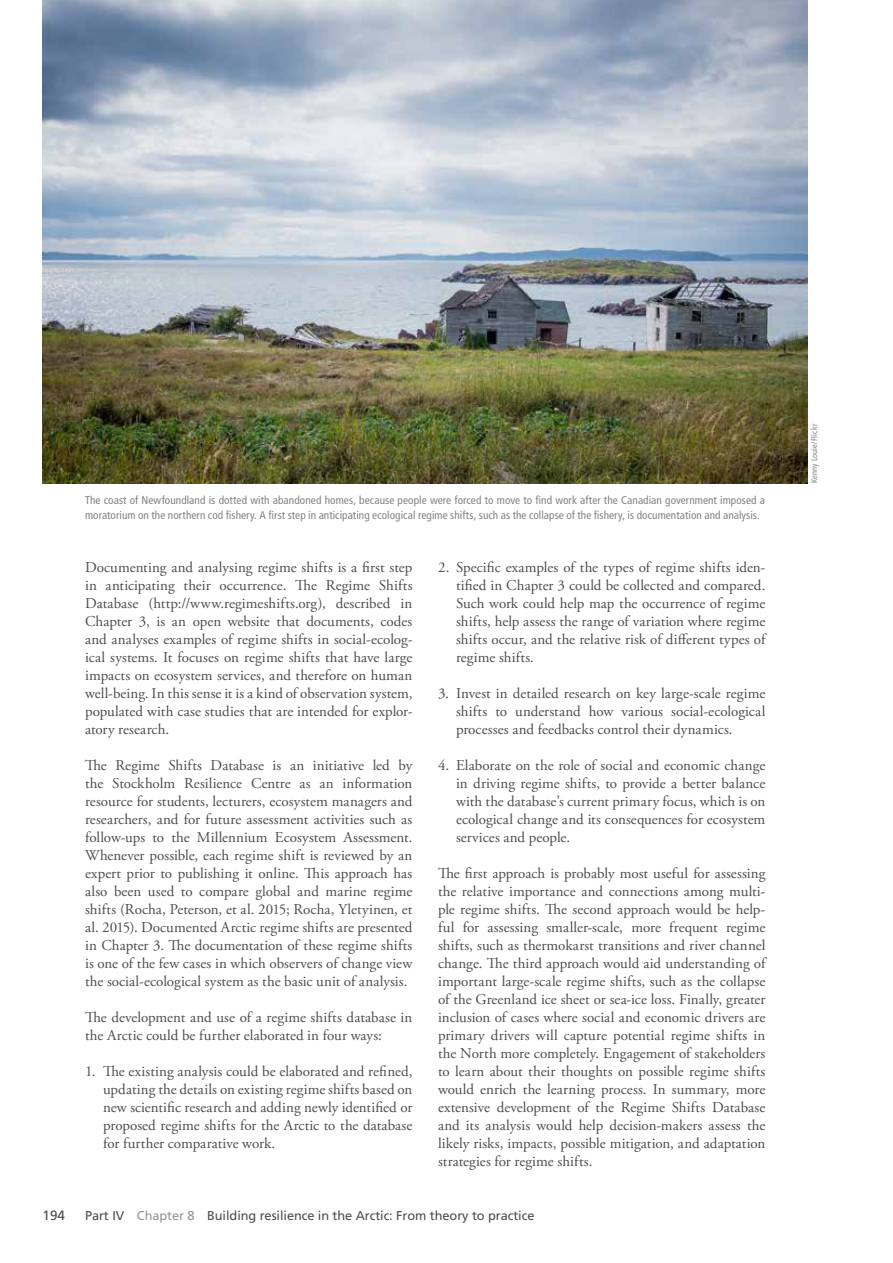
<style>
.page{position:relative;width:893px;height:1263px;background:#fff}
.page>*{position:absolute;margin:0;border:0;box-sizing:border-box;transform-origin:0 0}
.t1{font:15px/18px "Adobe Garamond Pro";letter-spacing:.005em;color:#4d4d4f;text-align:justify}
.t2{font:13.5px "Frutiger LT Pro";color:#4d4d4f}
.t3{font:12.75px "Frutiger LT Pro";letter-spacing:-.005em;color:#4d4d4f}
.t4{font:condensed 11.25px/15px "Frutiger LT Pro";letter-spacing:.005em;color:#808285}
.t5{font:condensed 8.25px "Frutiger LT Pro";letter-spacing:.02em;color:#808285}
.s1{color:#939598}
</style>
<div class="page">
<img style="left:43px;top:0;width:765px;height:483px">
<p class="t4" style="left:85px;top:492px;width:682px">The coast of Newfoundland is dotted with abandoned homes, because people were forced to move to find work after the Canadian government imposed a moratorium on the northern cod fishery. A first step in anticipating ecological regime shifts, such as the collapse of the fishery, is documentation and analysis.</p>
<p class="t1" style="left:85px;top:558px;width:329px">Documenting and analysing regime shifts is a first step in anticipating their occurrence. The Regime Shifts Database (http://www.regimeshifts.org), described in Chapter 3, is an open website that documents, codes and analyses examples of regime shifts in social-ecolog&shy;ical systems. It focuses on regime shifts that have large impacts on ecosystem services, and therefore on human well-being. In this sense it is a kind of observation system, populated with case studies that are intended for explor&shy;atory research.</p>
<p class="t1" style="left:85px;top:756px;width:329px">The Regime Shifts Database is an initiative led by the Stockholm Resilience Centre as an information resource for students, lecturers, ecosystem managers and researchers, and for future assessment activities such as follow-ups to the Millennium Ecosystem Assessment.<br>Whenever possible, each regime shift is reviewed by an expert prior to publishing it online. This approach has also been used to compare global and marine regime shifts (Rocha, Peterson, et al. 2015; Rocha, Yletyinen, et al. 2015). Documented Arctic regime shifts are presented in Chapter 3. The documentation of these regime shifts is one of the few cases in which observers of change view the social-ecological system as the basic unit of analysis.</p>
<p class="t1" style="left:85px;top:1008px;width:329px">The development and use of a regime shifts database in the Arctic could be further elaborated in four ways:</p>
<p class="t1" style="left:103px;top:1062px;width:311px;text-indent:-18px">1. The existing analysis could be elaborated and refined, updating the details on existing regime shifts based on new scientific research and adding newly identified or proposed regime shifts for the Arctic to the database for further comparative work.</p>
<p class="t1" style="left:456px;top:558px;width:311px;text-indent:-18px">2. Specific examples of the types of regime shifts iden&shy;tified in Chapter 3 could be collected and compared.<br>Such work could help map the occurrence of regime shifts, help assess the range of variation where regime shifts occur, and the relative risk of different types of regime shifts.</p>
<p class="t1" style="left:456px;top:684px;width:311px;text-indent:-18px">3. Invest in detailed research on key large-scale regime shifts to understand how various social-ecological processes and feedbacks control their dynamics.</p>
<p class="t1" style="left:456px;top:756px;width:311px;text-indent:-18px">4. Elaborate on the role of social and economic change in driving regime shifts, to provide a better balance with the database’s current primary focus, which is on ecological change and its consequences for ecosystem services and people.</p>
<p class="t1" style="left:438px;top:864px;width:329px">The first approach is probably most useful for assessing the relative importance and connections among multi&shy;ple regime shifts. The second approach would be help&shy;ful for assessing smaller-scale, more frequent regime shifts, such as thermokarst transitions and river channel change. The third approach would aid understanding of important large-scale regime shifts, such as the collapse of the Greenland ice sheet or sea-ice loss. Finally, greater inclusion of cases where social and economic drivers are primary drivers will capture potential regime shifts in the North more completely. Engagement of stakeholders to learn about their thoughts on possible regime shifts would enrich the learning process. In summary, more extensive development of the Regime Shifts Database and its analysis would help decision-makers assess the likely risks, impacts, possible mitigation, and adaptation strategies for regime shifts.</p>
<p class="t2" style="left:43px;top:1208px;width:24px">194</p>
<p class="t3" style="left:85px;top:1208px;width:451px">Part IV <span class="s1">Chapter 8</span> Building resilience in the Arctic: From theory to practice</p>
<p class="t5" style="left:809px;top:483px;width:61px;rotate:-90deg">Kenny Louie/Flickr</p>
</div>
